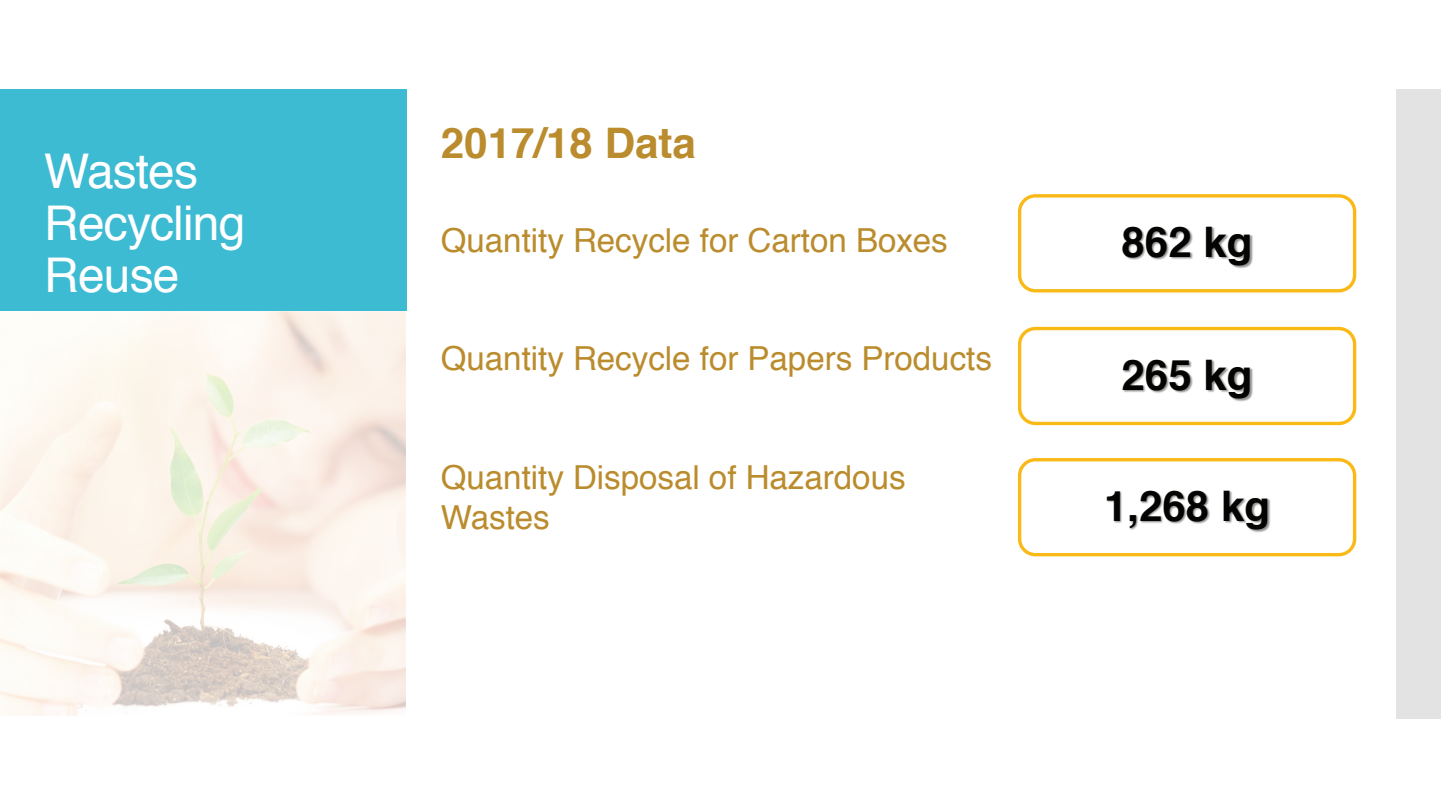
<style>
.page{position:relative;width:1441px;height:810px;background:#fff}
.page>*{position:absolute;margin:0;border:0;box-sizing:border-box;transform-origin:0 0}
.t1{font:47.85px/51.9px "Helvetica";letter-spacing:-.02em;color:#fff}
.t2{font:700 42.15px "Helvetica";color:#040503}
.t3{font:700 42.15px "Helvetica";color:#ba8c2d}
.t4{font:33.15px/39.6px "Helvetica";color:#ba8c2d}
</style>
<div class="page">
<div style="left:0;top:90px;width:407px;height:629px;background:#3dbbd3"></div>
<div style="left:1396px;top:90px;width:44px;height:629px;background:#e3e3e3"></div>
<div style="left:1017px;top:327px;width:339px;height:98px;border:3px solid #f9b916;border-radius:16px"></div>
<img style="left:1095px;top:360px;width:186px;height:66px">
<div style="left:1017px;top:194px;width:339px;height:98px;border:3px solid #f9b916;border-radius:16px"></div>
<img style="left:1095px;top:227px;width:186px;height:66px">
<div style="left:1017px;top:458px;width:339px;height:98px;border:3px solid #f9b916;border-radius:16px"></div>
<img style="left:1077px;top:491px;width:222px;height:66px">
<img style="left:1px;top:311px;width:404px;height:405px">
<h1 class="t1" style="left:44px;top:147px;width:202px">Wastes<br>Recycling<br>Reuse</h1>
<p class="t3" style="left:441px;top:109px;width:257px">2017/18 Data</p>
<p class="t4" style="left:441px;top:221px;width:508px">Quantity Recycle for Carton Boxes</p>
<p class="t4" style="left:441px;top:340px;width:552px">Quantity Recycle for Papers Products</p>
<p class="t4" style="left:441px;top:459px;width:466px">Quantity Disposal of Hazardous<br>Wastes</p>
<p class="t2" style="left:1121px;top:208px;width:133px">862 kg</p>
<p class="t2" style="left:1121px;top:341px;width:133px">265 kg</p>
<p class="t2" style="left:1103px;top:472px;width:168px">1,268 kg</p>
</div>
